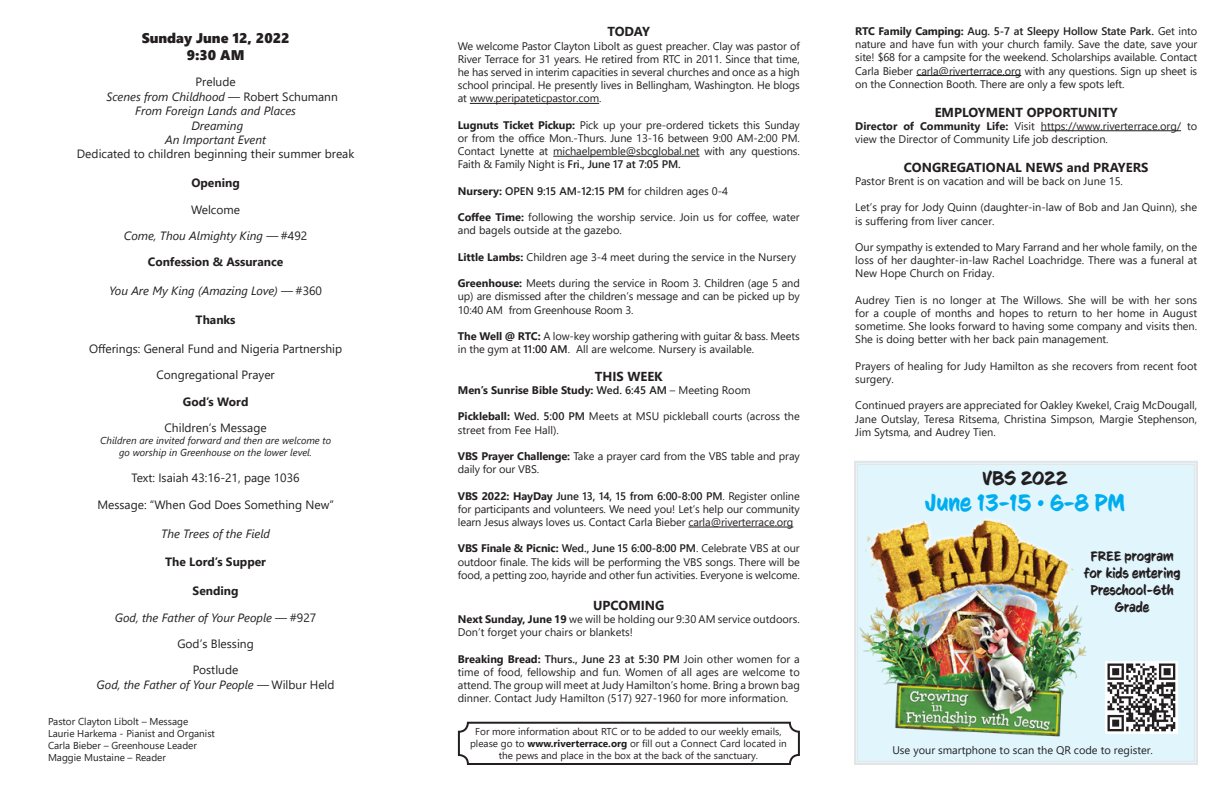
<style>
.page{position:relative;width:1224px;height:792px;background:#fff}
.page>*{position:absolute;margin:0;border:0;box-sizing:border-box;transform-origin:0 0}
.t1{font:24px "CC Sign Language";color:#00aeef}
.t2{font:20px "CC Sign Language";color:#231f20}
.t3{font:14px/16.8px "CC Sign Language";color:#231f20;text-align:center}
.Article_Text{font:14px "Segoe UI Black";color:#231f20}
.Article_Text-2{font:700 13px "Segoe UI";color:#231f20}
.Article_Text-3{font:italic 12px "Segoe UI";color:#231f20}
.Article_Text-4{font:12px "Segoe UI";color:#231f20}
.Article_Text-5{font:700 12px "Segoe UI";color:#231f20}
.Article_Text-6{font:11px/13.2px "Segoe UI";color:#231f20;text-align:justify}
.Article_Text-7{font:700 11px "Segoe UI";color:#231f20}
.Article_Text-8{font:600 11px "Segoe UI";color:#231f20}
.t4{font:10px/12px "Segoe UI";color:#231f20;text-align:center}
.Article_Text-9{font:italic 10px "Segoe UI";color:#231f20}
.s1{font-style:normal}
.s2{font-weight:700}
.s3{font-weight:600}
.s4{font-weight:400}
</style>
<div class="page">
<hr style="left:470px;top:103px;width:129px;height:1px;background:#231f20">
<hr style="left:553px;top:156px;width:146px;height:1px;background:#231f20">
<hr style="left:688px;top:527px;width:105px;height:1px;background:#231f20">
<hr style="left:916px;top:75px;width:105px;height:1px;background:#231f20">
<hr style="left:1041px;top:130px;width:140px;height:1px;background:#231f20">
<div style="left:458px;top:722px;width:342px;height:43px;border:2px solid #231f20;border-radius:9px"></div>
<svg style="left:854px;top:461px;width:344px;height:304px;background:#e1f3fa"></svg>
<img style="left:859px;top:514px;width:229px;height:224px">
<img style="left:1105px;top:662px;width:72px;height:72px">
<p class="Article_Text" style="left:142px;top:28px;width:149px">Sunday June 12, 2022</p>
<p class="Article_Text" style="left:187px;top:45px;width:59px">9:30 AM</p>
<p class="Article_Text-4" style="left:196px;top:72px;width:42px">Prelude</p>
<p class="Article_Text-3" style="left:107px;top:87px;width:233px">Scenes from Childhood <span class="s1">— Robert Schumann</span></p>
<p class="Article_Text-3" style="left:135px;top:101px;width:162px">From Foreign Lands and Places</p>
<p class="Article_Text-3" style="left:191px;top:116px;width:53px">Dreaming</p>
<p class="Article_Text-3" style="left:165px;top:130px;width:102px">An Important Event</p>
<p class="Article_Text-4" style="left:77px;top:144px;width:279px">Dedicated to children beginning their summer break</p>
<p class="Article_Text-5" style="left:191px;top:173px;width:50px">Opening</p>
<p class="Article_Text-4" style="left:191px;top:200px;width:51px">Welcome</p>
<p class="Article_Text-3" style="left:124px;top:226px;width:185px">Come, Thou Almighty King <span class="s1">— #492</span></p>
<p class="Article_Text-5" style="left:148px;top:252px;width:137px">Confession &amp; Assurance</p>
<p class="Article_Text-3" style="left:109px;top:281px;width:214px">You Are My King (Amazing Love) <span class="s1">— #360</span></p>
<p class="Article_Text-5" style="left:196px;top:310px;width:41px">Thanks</p>
<p class="Article_Text-4" style="left:89px;top:339px;width:255px">Offerings: General Fund and Nigeria Partnership</p>
<p class="Article_Text-4" style="left:156px;top:365px;width:120px">Congregational Prayer</p>
<p class="Article_Text-5" style="left:183px;top:392px;width:67px">God’s Word</p>
<p class="Article_Text-4" style="left:165px;top:418px;width:104px">Children’s Message</p>
<p class="Article_Text-9" style="left:100px;top:432px;width:233px">Children are invited forward and then are welcome to</p>
<p class="Article_Text-9" style="left:119px;top:444px;width:194px">go worship in Greenhouse on the lower level.</p>
<p class="Article_Text-4" style="left:132px;top:468px;width:170px">Text: Isaiah 43:16-21, page 1036</p>
<p class="Article_Text-4" style="left:97px;top:495px;width:238px">Message: “When God Does Something New”</p>
<p class="Article_Text-3" style="left:161px;top:524px;width:110px">The Trees of the Field</p>
<p class="Article_Text-5" style="left:165px;top:552px;width:102px">The Lord’s Supper</p>
<p class="Article_Text-5" style="left:193px;top:581px;width:48px">Sending</p>
<p class="Article_Text-3" style="left:115px;top:608px;width:203px">God, the Father of Your People <span class="s1">— #927</span></p>
<p class="Article_Text-4" style="left:177px;top:634px;width:78px">God’s Blessing</p>
<p class="Article_Text-4" style="left:193px;top:660px;width:47px">Postlude</p>
<p class="Article_Text-3" style="left:97px;top:675px;width:239px">God, the Father of Your People <span class="s1">— Wilbur Held</span></p>
<p class="t4" style="left:48px;top:715px;width:142px">Pastor Clayton Libolt – Message</p>
<p class="t4" style="left:48px;top:727px;width:169px">Laurie Harkema - Pianist and Organist</p>
<p class="t4" style="left:48px;top:739px;width:150px">Carla Bieber – Greenhouse Leader</p>
<p class="t4" style="left:48px;top:751px;width:119px">Maggie Mustaine – Reader</p>
<p class="Article_Text-2" style="left:608px;top:21px;width:44px">TODAY</p>
<p class="Article_Text-6" style="left:458px;top:39px;width:344px">We welcome Pastor Clayton Libolt as guest preacher. Clay was pastor of River Terrace for 31 years. He retired from RTC in 2011. Since that time, he has served in interim capacities in several churches and once as a high school principal. He presently lives in Bellingham, Washington. He blogs at www.peripateticpastor.com.</p>
<p class="Article_Text-6" style="left:458px;top:118px;width:344px"><span class="s2">Lugnuts Ticket Pickup:</span> Pick up your pre-ordered tickets this Sunday or from the office Mon.-Thurs. June 13-16 between 9:00 AM-2:00 PM.<br>Contact Lynette at michaelpemble@sbcglobal.net with any questions.<br>Faith &amp; Family Night is <span class="s3">Fri., June 17 at 7:05 PM.</span></p>
<p class="Article_Text-8" style="left:458px;top:182px;width:272px"><span class="s2">Nursery:</span> OPEN 9:15 AM-12:15 PM <span class="s4">for children ages 0-4</span></p>
<p class="Article_Text-6" style="left:458px;top:211px;width:344px"><span class="s2">Coffee Time:</span> following the worship service. Join us for coffee, water and bagels outside at the gazebo.</p>
<p class="Article_Text-6" style="left:458px;top:250px;width:340px"><span class="s2">Little Lambs:</span> Children age 3-4 meet during the service in the Nursery</p>
<p class="Article_Text-6" style="left:458px;top:277px;width:344px"><span class="s2">Greenhouse:</span> Meets during the service in Room 3. Children (age 5 and up) are dismissed after the children’s message and can be picked up by 10:40 AM from Greenhouse Room 3.</p>
<p class="Article_Text-6" style="left:458px;top:329px;width:344px"><span class="s2">The Well @ RTC:</span> A low-key worship gathering with guitar &amp; bass. Meets in the gym at <span class="s3">11:00 AM</span>. All are welcome. Nursery is available.</p>
<p class="Article_Text-2" style="left:595px;top:366px;width:69px">THIS WEEK</p>
<p class="Article_Text-7" style="left:458px;top:381px;width:294px">Men’s Sunrise Bible Study: <span class="s3">Wed. 6:45 AM</span> <span class="s4">– Meeting Room</span></p>
<p class="Article_Text-6" style="left:458px;top:410px;width:344px"><span class="s2">Pickleball:</span> <span class="s3">Wed. 5:00 PM</span> Meets at MSU pickleball courts (across the street from Fee Hall).</p>
<p class="Article_Text-6" style="left:458px;top:449px;width:344px"><span class="s2">VBS Prayer Challenge:</span> Take a prayer card from the VBS table and pray daily for our VBS.</p>
<p class="Article_Text-6" style="left:458px;top:489px;width:344px"><span class="s2">VBS 2022: HayDay</span> <span class="s3">June 13, 14, 15 from 6:00-8:00 PM</span>. Register online for participants and volunteers. We need you! Let’s help our community learn Jesus always loves us. Contact Carla Bieber carla@riverterrace.org</p>
<p class="Article_Text-6" style="left:458px;top:542px;width:344px"><span class="s2">VBS Finale &amp; Picnic:</span> <span class="s3">Wed., June 15 6:00-8:00 PM</span>. Celebrate VBS at our outdoor finale. The kids will be performing the VBS songs. There will be food, a petting zoo, hayride and other fun activities. Everyone is welcome.</p>
<p class="Article_Text-2" style="left:593px;top:595px;width:73px">UPCOMING</p>
<p class="Article_Text-6" style="left:458px;top:613px;width:344px"><span class="s2">Next Sunday, June 19</span> we will be holding our 9:30 AM service outdoors.<br>Don’t forget your chairs or blankets!</p>
<p class="Article_Text-6" style="left:458px;top:652px;width:344px"><span class="s2">Breaking Bread:</span> <span class="s3">Thurs., June 23 at 5:30 PM</span> Join other women for a time of food, fellowship and fun. Women of all ages are welcome to attend. The group will meet at Judy Hamilton’s home. Bring a brown bag dinner. Contact Judy Hamilton (517) 927-1960 for more information.</p>
<p class="t4" style="left:470px;top:725px;width:318px">For more information about RTC or to be added to our weekly emails, please go to <span class="s2">www.riverterrace.org</span> or fill out a Connect Card located in the pews and place in the box at the back of the sanctuary.</p>
<p class="Article_Text-6" style="left:855px;top:24px;width:344px"><span class="s2">RTC Family Camping:</span> <span class="s3">Aug. 5-7 at Sleepy Hollow State Park.</span> Get into nature and have fun with your church family. Save the date, save your site! $68 for a campsite for the weekend. Scholarships available. Contact Carla Bieber carla@riverterrace.org with any questions. Sign up sheet is on the Connection Booth. There are only a few spots left.</p>
<p class="Article_Text-2" style="left:935px;top:102px;width:185px">EMPLOYMENT OPPORTUNITY</p>
<p class="Article_Text-6" style="left:855px;top:119px;width:343px"><span class="s2">Director of Community Life:</span> Visit https://www.riverterrace.org/ to view the Director of Community Life job description.</p>
<p class="Article_Text-2" style="left:904px;top:157px;width:246px">CONGREGATIONAL NEWS and PRAYERS</p>
<p class="Article_Text-6" style="left:855px;top:174px;width:269px">Pastor Brent is on vacation and will be back on June 15.</p>
<p class="Article_Text-6" style="left:855px;top:201px;width:344px">Let’s pray for Jody Quinn (daughter-in-law of Bob and Jan Quinn), she is suffering from liver cancer.</p>
<p class="Article_Text-6" style="left:855px;top:240px;width:344px">Our sympathy is extended to Mary Farrand and her whole family, on the loss of her daughter-in-law Rachel Loachridge. There was a funeral at New Hope Church on Friday.</p>
<p class="Article_Text-6" style="left:855px;top:293px;width:344px">Audrey Tien is no longer at The Willows. She will be with her sons for a couple of months and hopes to return to her home in August sometime. She looks forward to having some company and visits then.<br>She is doing better with her back pain management.</p>
<p class="Article_Text-6" style="left:855px;top:359px;width:344px">Prayers of healing for Judy Hamilton as she recovers from recent foot surgery.</p>
<p class="Article_Text-6" style="left:855px;top:399px;width:344px">Continued prayers are appreciated for Oakley Kwekel, Craig McDougall, Jane Outslay, Teresa Ritsema, Christina Simpson, Margie Stephenson, Jim Sytsma, and Audrey Tien.</p>
<p class="t2" style="left:982px;top:467px;width:87px">VBS 2022</p>
<p class="t1" style="left:925px;top:490px;width:201px">June 13-15 • 6-8 PM</p>
<p class="t3" style="left:1084px;top:548px;width:98px">FREE program for kids entering<br>Preschool-6th<br>Grade</p>
<p class="Article_Text-6" style="left:892px;top:743px;width:262px">Use your smartphone to scan the QR code to register.</p>
</div>
